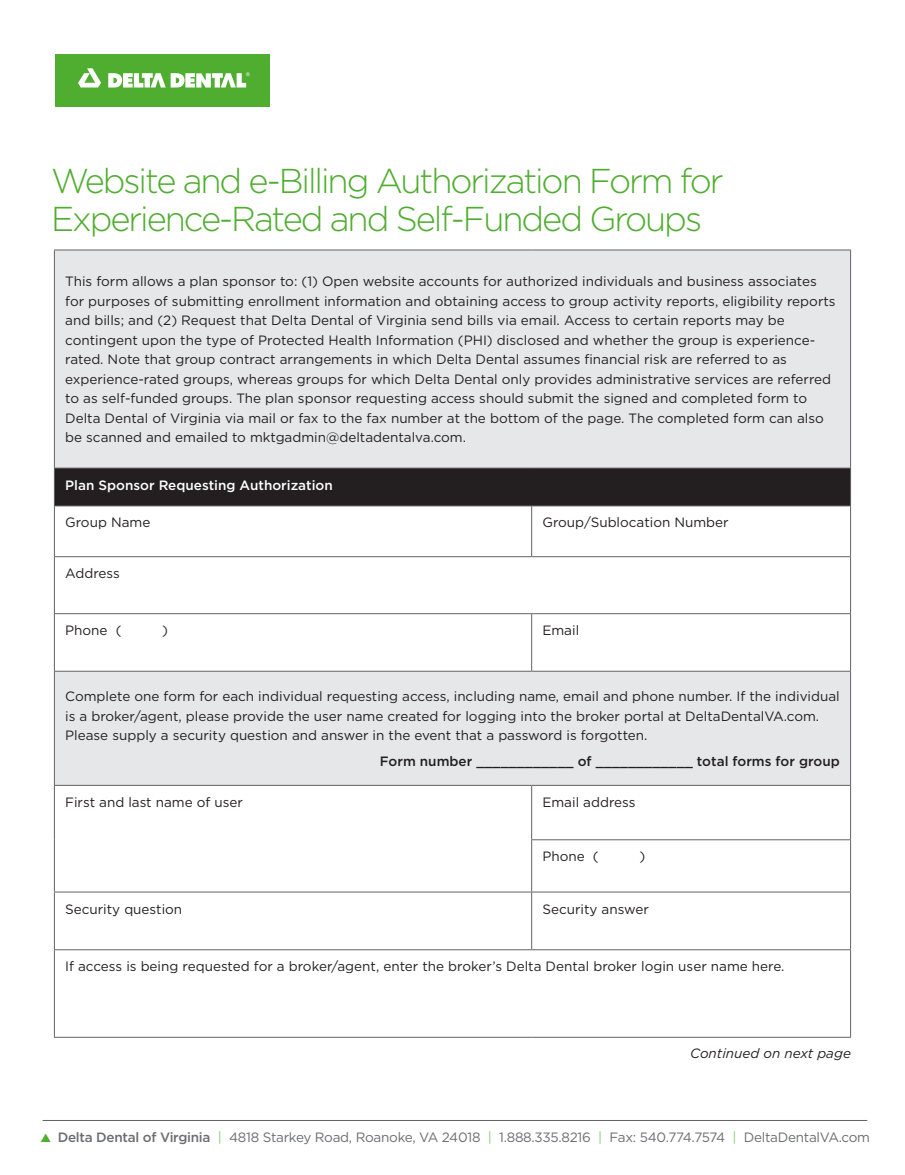
<style>
.page{position:relative;width:905px;height:1175px;background:#fff}
.page>*{position:absolute;margin:0;border:0;box-sizing:border-box;transform-origin:0 0}
.t1{font:300 34.5px/37.5px "Gotham";letter-spacing:-.06em;color:#4fad2f}
.Body{font:13.5px/19.5px "Gotham";color:#231f20}
.Body-2{font:13.5px "Gotham";letter-spacing:-.02em;color:#6c6d70}
.Body-3{font:500 13.5px "Gotham";color:#231f20}
.Body-4{font:500 13.5px "Gotham";color:#fff}
.Body-5{font:italic 13.5px "Gotham";color:#231f20}
.s1{color:#4fad2f}
.s2{font-weight:500}
.s3{color:#8ac670}
</style>
<div class="page">
<hr style="left:43px;top:1120px;width:824px;height:1px;background:#636366">
<div style="left:55px;top:54px;width:214px;height:53px;background:#4fad2f"></div>
<svg style="left:78px;top:68px;width:23px;height:19px"></svg>
<svg style="left:108px;top:72px;width:142px;height:16px"></svg>
<svg style="left:55px;top:251px;width:795px;height:534px;fill:#e6e7e9"></svg>
<div style="left:54px;top:468px;width:796px;height:38px;background:#231f20"></div>
<hr style="left:54px;top:250px;width:477px;height:1px;background:#636366">
<hr style="left:54px;top:250px;width:1px;height:218px;background:#636366">
<hr style="left:531px;top:250px;width:319px;height:1px;background:#636366">
<hr style="left:850px;top:250px;width:1px;height:218px;background:#636366">
<hr style="left:54px;top:468px;width:477px;height:1px;background:#636366">
<hr style="left:54px;top:468px;width:1px;height:37px;background:#636366">
<hr style="left:531px;top:468px;width:319px;height:1px;background:#636366">
<hr style="left:850px;top:468px;width:1px;height:37px;background:#636366">
<hr style="left:54px;top:505px;width:477px;height:1px;background:#636366">
<hr style="left:54px;top:506px;width:1px;height:50px;background:#636366">
<hr style="left:531px;top:505px;width:319px;height:1px;background:#636366">
<hr style="left:531px;top:506px;width:1px;height:50px;background:#636366">
<hr style="left:850px;top:506px;width:1px;height:50px;background:#636366">
<hr style="left:54px;top:556px;width:477px;height:1px;background:#636366">
<hr style="left:54px;top:557px;width:1px;height:56px;background:#636366">
<hr style="left:531px;top:556px;width:319px;height:1px;background:#636366">
<hr style="left:850px;top:557px;width:1px;height:56px;background:#636366">
<hr style="left:54px;top:613px;width:477px;height:1px;background:#636366">
<hr style="left:54px;top:614px;width:1px;height:57px;background:#636366">
<hr style="left:531px;top:613px;width:319px;height:1px;background:#636366">
<hr style="left:531px;top:614px;width:1px;height:57px;background:#636366">
<hr style="left:850px;top:614px;width:1px;height:57px;background:#636366">
<hr style="left:54px;top:671px;width:477px;height:1px;background:#636366">
<hr style="left:54px;top:671px;width:1px;height:114px;background:#636366">
<hr style="left:531px;top:671px;width:319px;height:1px;background:#636366">
<hr style="left:850px;top:671px;width:1px;height:114px;background:#636366">
<hr style="left:54px;top:785px;width:477px;height:1px;background:#636366">
<hr style="left:54px;top:785px;width:1px;height:54px;background:#636366">
<hr style="left:531px;top:785px;width:319px;height:1px;background:#636366">
<hr style="left:531px;top:785px;width:1px;height:54px;background:#636366">
<hr style="left:850px;top:785px;width:1px;height:54px;background:#636366">
<hr style="left:54px;top:839px;width:1px;height:52px;background:#636366">
<hr style="left:531px;top:839px;width:319px;height:1px;background:#636366">
<hr style="left:531px;top:840px;width:1px;height:51px;background:#636366">
<hr style="left:850px;top:840px;width:1px;height:51px;background:#636366">
<hr style="left:54px;top:891px;width:477px;height:1px;background:#636366">
<hr style="left:54px;top:892px;width:1px;height:57px;background:#636366">
<hr style="left:531px;top:891px;width:319px;height:1px;background:#636366">
<hr style="left:531px;top:892px;width:1px;height:57px;background:#636366">
<hr style="left:850px;top:892px;width:1px;height:57px;background:#636366">
<hr style="left:54px;top:949px;width:477px;height:1px;background:#636366">
<hr style="left:54px;top:950px;width:1px;height:86px;background:#636366">
<hr style="left:531px;top:949px;width:319px;height:1px;background:#636366">
<hr style="left:850px;top:950px;width:1px;height:86px;background:#636366">
<hr style="left:54px;top:1036px;width:477px;height:1px;background:#636366">
<hr style="left:531px;top:1036px;width:319px;height:1px;background:#636366">
<p class="t1" style="left:51px;top:162px;width:674px">Website and e-Billing Authorization Form for<br>Experience-Rated and Self-Funded Groups</p>
<p class="Body" style="left:65px;top:271px;width:772px">This form allows a plan sponsor to: (1) Open website accounts for authorized individuals and business associates for purposes of submitting enrollment information and obtaining access to group activity reports, eligibility reports and bills; and (2) Request that Delta Dental of Virginia send bills via email. Access to certain reports may be contingent upon the type of Protected Health Information (PHI) disclosed and whether the group is experience&shy;rated. Note that group contract arrangements in which Delta Dental assumes financial risk are referred to as experience-rated groups, whereas groups for which Delta Dental only provides administrative services are referred to as self-funded groups. The plan sponsor requesting access should submit the signed and completed form to Delta Dental of Virginia via mail or fax to the fax number at the bottom of the page. The completed form can also be scanned and emailed to mktgadmin@deltadentalva.com.</p>
<p class="Body-4" style="left:65px;top:476px;width:269px">Plan Sponsor Requesting Authorization</p>
<p class="Body" style="left:65px;top:512px;width:87px">Group Name</p>
<p class="Body" style="left:542px;top:512px;width:188px">Group/Sublocation Number</p>
<p class="Body" style="left:65px;top:563px;width:56px">Address</p>
<p class="Body" style="left:65px;top:620px;width:58px">Phone (</p>
<p class="Body" style="left:162px;top:620px;width:7px">)</p>
<p class="Body" style="left:542px;top:620px;width:38px">Email</p>
<p class="Body" style="left:65px;top:686px;width:776px">Complete one form for each individual requesting access, including name, email and phone number. If the individual is a broker/agent, please provide the user name created for logging into the broker portal at DeltaDentalVA.com.<br>Please supply a security question and answer in the event that a password is forgotten.</p>
<p class="Body-3" style="left:380px;top:752px;width:461px">Form number ____________ of ____________ total forms for group</p>
<p class="Body" style="left:65px;top:792px;width:179px">First and last name of user</p>
<p class="Body" style="left:542px;top:792px;width:95px">Email address</p>
<p class="Body" style="left:542px;top:846px;width:58px">Phone (</p>
<p class="Body" style="left:639px;top:846px;width:7px">)</p>
<p class="Body" style="left:65px;top:898px;width:119px">Security question</p>
<p class="Body" style="left:542px;top:898px;width:108px">Security answer</p>
<p class="Body" style="left:65px;top:956px;width:720px">If access is being requested for a broker/agent, enter the broker’s Delta Dental broker login user name here.</p>
<p class="Body-5" style="left:690px;top:1044px;width:162px">Continued on next page</p>
<p class="Body-2" style="left:40px;top:1128px;width:831px"><span class="s1">▲</span> <span class="s2">Delta Dental of Virginia</span> <span class="s3">|</span> 4818 Starkey Road, Roanoke, VA 24018 <span class="s3">|</span> 1.888.335.8216 <span class="s3">|</span> Fax: 540.774.7574 <span class="s3">|</span> DeltaDentalVA.com</p>
</div>
